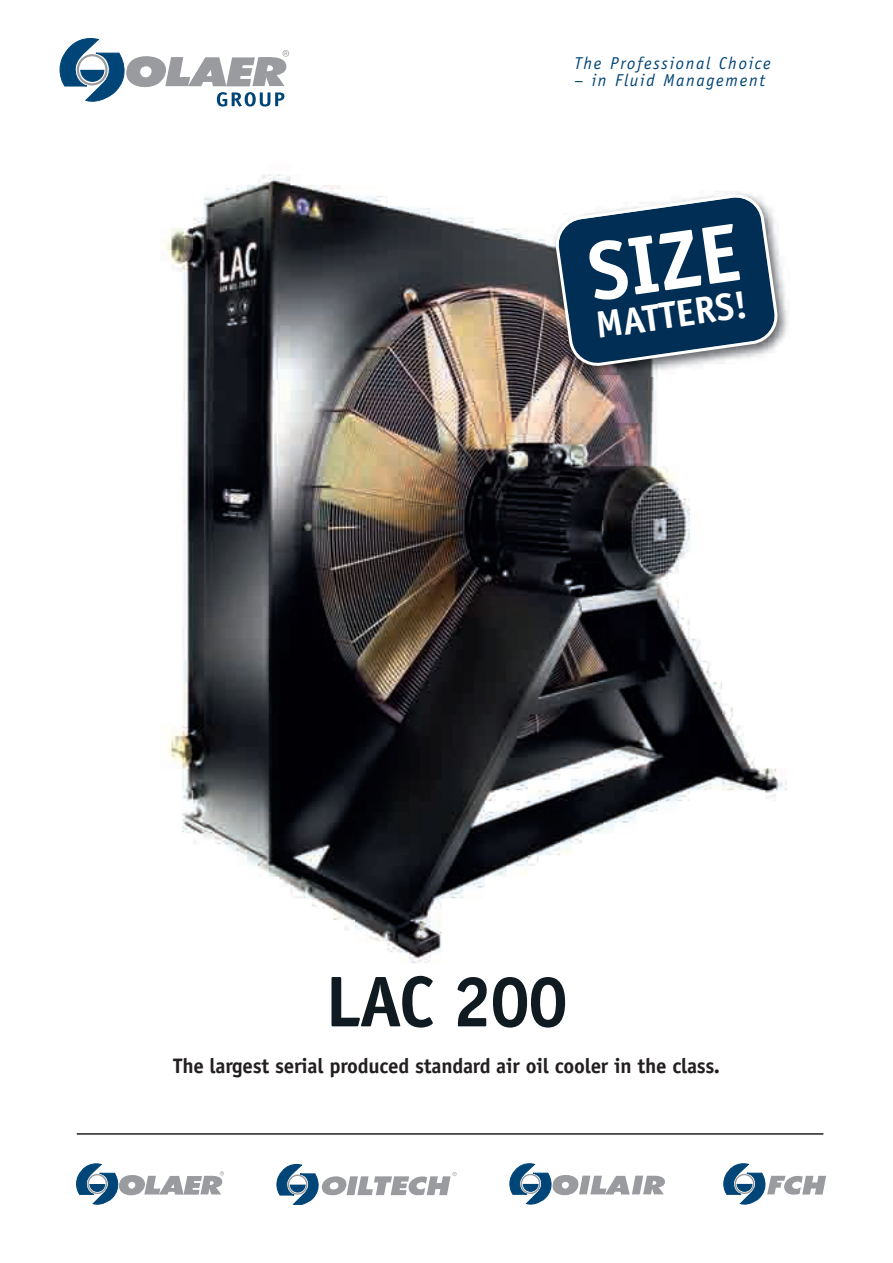
<style>
.page{position:relative;width:893px;height:1263px;background:#fff}
.page>*{position:absolute;margin:0;border:0;box-sizing:border-box;transform-origin:0 0}
.t1{font:700 82.5px "Officina Sans";color:#fff}
.t2{font:700 72px "Officina Sans";letter-spacing:-.03em;color:#101a21}
.t3{font:700 38.1px "Officina Sans";color:#fff}
.t4{font:700 21px "Officina Sans";letter-spacing:-.01em;color:#231f20}
.t5{font:italic 17.25px "Officina Sans";letter-spacing:.1em;color:#004577}
</style>
<div class="page">
<img style="left:165px;top:174px;width:622px;height:789px">
<svg style="left:77px;top:1164px;width:147px;height:40px"></svg>
<svg style="left:277px;top:1164px;width:180px;height:41px"></svg>
<svg style="left:510px;top:1164px;width:155px;height:40px"></svg>
<svg style="left:724px;top:1164px;width:102px;height:40px"></svg>
<hr style="left:77px;top:1133px;width:746px;height:2px;background:#231f20">
<svg style="left:60px;top:38px;width:230px;height:69px"></svg>
<img style="left:542px;top:181px;width:246px;height:208px">
<svg style="left:554px;top:193px;width:225px;height:175px"></svg>
<p class="t5" style="left:575px;top:56px;width:198px">The Professional Choice</p>
<p class="t5" style="left:575px;top:73px;width:192px">– in Fluid Management</p>
<h1 class="t1" style="left:585px;top:242px;width:153px;rotate:-8deg">SIZE</h1>
<h3 class="t3" style="left:594px;top:311px;width:154px;rotate:-8deg">MATTERS!</h3>
<h2 class="t2" style="left:325px;top:975px;width:244px">LAC 200</h2>
<p class="t4" style="left:173px;top:1058px;width:548px">The largest serial produced standard air oil cooler in the class.</p>
</div>
